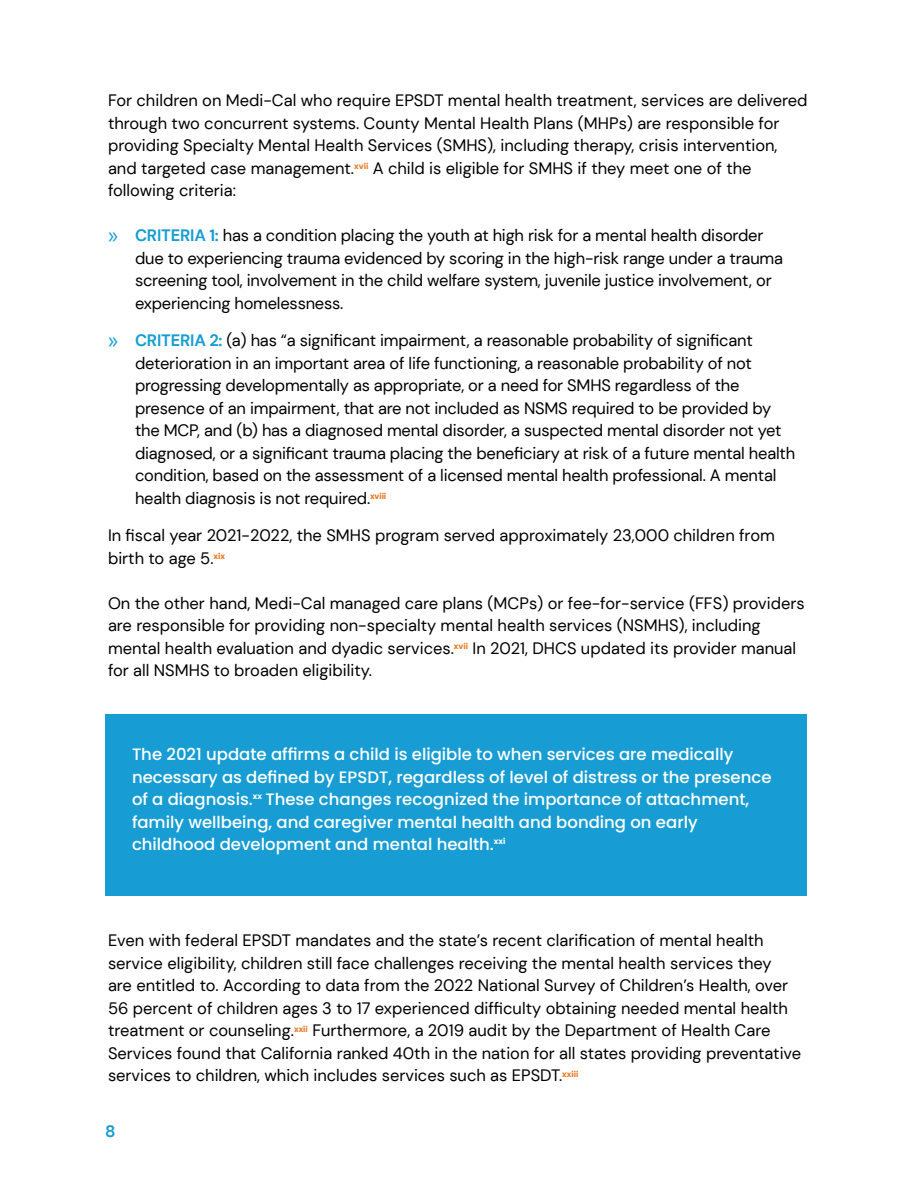
<style>
.page{position:relative;width:918px;height:1188px;background:#fff}
.page>*{position:absolute;margin:0;border:0;box-sizing:border-box;transform-origin:0 0}
.t1{font:16.5px/22.5px "DM Sans";color:#000}
.t2{font:500 16.5px/22.5px "Poppins";color:#fff}
.t3{font:700 16.5px "DM Sans";color:#179dd3}
.s1{font-family:"Myriad Pro";font-size:24px;color:#179dd3}
.s2{font-weight:700;color:#179dd3}
</style>
<div class="page">
<div style="left:105px;top:714px;width:702px;height:182px;background:#179dd3"></div>
<p class="t1" style="left:108px;top:89px;width:701px">For children on Medi-Cal who require EPSDT mental health treatment, services are delivered through two concurrent systems. County Mental Health Plans (MHPs) are responsible for providing Specialty Mental Health Services (SMHS), including therapy, crisis intervention, and targeted case management.<sup>xvii</sup> A child is eligible for SMHS if they meet one of the following criteria:</p>
<p class="t1" style="left:135px;top:224px;width:650px;text-indent:-27px"><span class="s1">»</span> <span class="s2">CRITERIA 1:</span> has a condition placing the youth at high risk for a mental health disorder due to experiencing trauma evidenced by scoring in the high-risk range under a trauma screening tool, involvement in the child welfare system, juvenile justice involvement, or experiencing homelessness.</p>
<p class="t1" style="left:135px;top:329px;width:662px;text-indent:-27px"><span class="s1">»</span> <span class="s2">CRITERIA 2:</span> (a) has “a significant impairment, a reasonable probability of significant deterioration in an important area of life functioning, a reasonable probability of not progressing developmentally as appropriate, or a need for SMHS regardless of the presence of an impairment, that are not included as NSMS required to be provided by the MCP, and (b) has a diagnosed mental disorder, a suspected mental disorder not yet diagnosed, or a significant trauma placing the beneficiary at risk of a future mental health condition, based on the assessment of a licensed mental health professional. A mental health diagnosis is not required.<sup>xviii</sup></p>
<p class="t1" style="left:108px;top:524px;width:668px">In fiscal year 2021-2022, the SMHS program served approximately 23,000 children from birth to age 5.<sup>xix</sup></p>
<p class="t1" style="left:108px;top:592px;width:698px">On the other hand, Medi-Cal managed care plans (MCPs) or fee-for-service (FFS) providers are responsible for providing non-specialty mental health services (NSMHS), including mental health evaluation and dyadic services.<sup>xvii</sup> In 2021, DHCS updated its provider manual for all NSMHS to broaden eligibility.</p>
<p class="t2" style="left:132px;top:743px;width:641px">The 2021 update affirms a child is eligible to when services are medically necessary as defined by EPSDT, regardless of level of distress or the presence of a diagnosis.<sup>xx</sup> These changes recognized the importance of attachment, family wellbeing, and caregiver mental health and bonding on early childhood development and mental health.<sup>xxi</sup></p>
<p class="t1" style="left:108px;top:929px;width:695px">Even with federal EPSDT mandates and the state’s recent clarification of mental health service eligibility, children still face challenges receiving the mental health services they<br>are entitled to. According to data from the 2022 National Survey of Children’s Health, over 56 percent of children ages 3 to 17 experienced difficulty obtaining needed mental health treatment or counseling.<sup>xxii</sup> Furthermore, a 2019 audit by the Department of Health Care Services found that California ranked 40th in the nation for all states providing preventative services to children, which includes services such as EPSDT.<sup>xxiii</sup></p>
<p class="t3" style="left:105px;top:1121px;width:12px">8</p>
</div>
